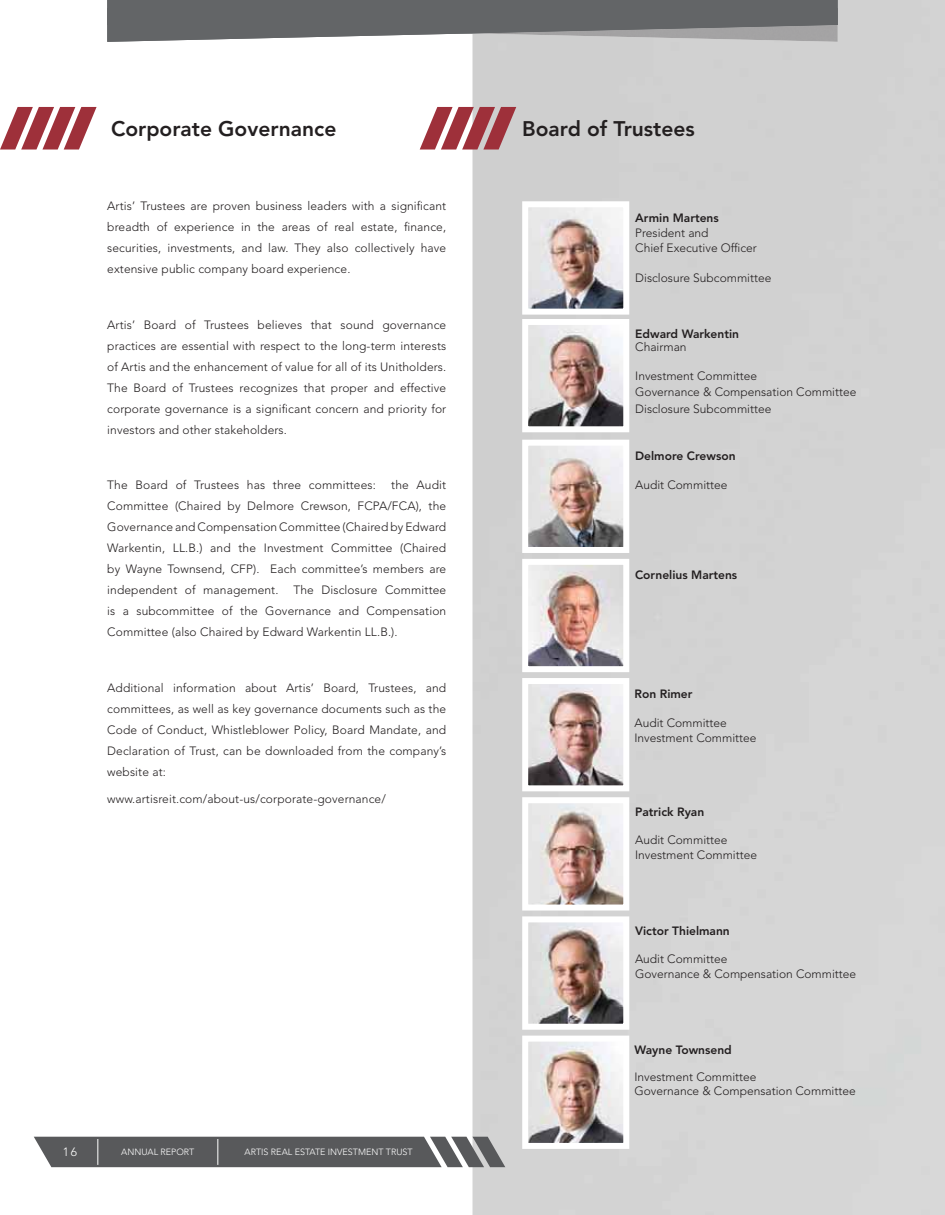
<style>
.page{position:relative;width:945px;height:1215px;background:#fff}
.page>*{position:absolute;margin:0;border:0;box-sizing:border-box;transform-origin:0 0}
.t1{font:800 21px "Avenir LT Std";color:#231f20}
.t2{font:300 12px/21px "Avenir LT Std";color:#231f20}
.t3{font:800 12px "Avenir LT Std";color:#231f20}
.t4{font:300 12px "Avenir LT Std";color:#fff}
.t5{font:300 9px "Avenir LT Std";color:#fff}
</style>
<div class="page">
<img style="left:529px;top:326px;width:93px;height:99px">
<div style="left:522px;top:319px;width:107px;height:113px;border:6px solid #fff"></div>
<img style="left:529px;top:447px;width:93px;height:99px">
<div style="left:522px;top:440px;width:107px;height:113px;border:6px solid #fff"></div>
<img style="left:529px;top:804px;width:93px;height:100px">
<div style="left:522px;top:797px;width:107px;height:114px;border:6px solid #fff"></div>
<img style="left:529px;top:923px;width:93px;height:100px">
<div style="left:522px;top:916px;width:107px;height:114px;border:6px solid #fff"></div>
<img style="left:529px;top:566px;width:93px;height:99px">
<div style="left:522px;top:559px;width:107px;height:113px;border:6px solid #fff"></div>
<img style="left:529px;top:1043px;width:93px;height:99px">
<div style="left:522px;top:1036px;width:107px;height:113px;border:6px solid #fff"></div>
<img style="left:529px;top:685px;width:93px;height:99px">
<div style="left:522px;top:678px;width:107px;height:113px;border:6px solid #fff"></div>
<img style="left:529px;top:208px;width:93px;height:100px">
<div style="left:522px;top:201px;width:107px;height:114px;border:6px solid #fff"></div>
<svg style="left:0;top:107px;width:97px;height:43px"></svg>
<svg style="left:107px;top:0;width:731px;height:42px;background:#76787a"></svg>
<svg style="left:420px;top:107px;width:96px;height:43px"></svg>
<svg style="left:34px;top:1137px;width:471px;height:30px;background:#646567"></svg>
<h1 class="t1" style="left:111px;top:120px;width:227px">Corporate Governance</h1>
<p class="t2" style="left:107px;top:196px;width:341px;text-align:justify">Artis’ Trustees are proven business leaders with a significant breadth of experience in the areas of real estate, finance, securities, investments, and law. They also collectively have extensive public company board experience.</p>
<p class="t2" style="left:107px;top:315px;width:341px;text-align:justify">Artis’ Board of Trustees believes that sound governance practices are essential with respect to the long-term interests of Artis and the enhancement of value for all of its Unitholders.<br>The Board of Trustees recognizes that proper and effective corporate governance is a significant concern and priority for investors and other stakeholders.</p>
<p class="t2" style="left:107px;top:475px;width:270px">The Board of Trustees has three committees:</p>
<p class="t2" style="left:107px;top:475px;width:341px;text-align:justify;text-indent:284px">the Audit Committee (Chaired by Delmore Crewson, FCPA/FCA), the Governance and Compensation Committee (Chaired by Edward Warkentin, LL.B.) and the Investment Committee (Chaired by Wayne Townsend, CFP). Each committee’s members are independent of management. The Disclosure Committee is a subcommittee of the Governance and Compensation Committee (also Chaired by Edward Warkentin LL.B.).</p>
<p class="t2" style="left:107px;top:678px;width:341px;text-align:justify">Additional information about Artis’ Board, Trustees, and committees, as well as key governance documents such as the Code of Conduct, Whistleblower Policy, Board Mandate, and Declaration of Trust, can be downloaded from the company’s website at:</p>
<p class="t2" style="left:107px;top:790px;width:280px">www.artisreit.com/about-us/corporate-governance/</p>
<p class="t4" style="left:63px;top:1147px;width:16px">16</p>
<p class="t5" style="left:121px;top:1148px;width:75px">ANNUAL REPORT</p>
<p class="t5" style="left:245px;top:1148px;width:170px">ARTIS REAL ESTATE INVESTMENT TRUST</p>
<h1 class="t1" style="left:522px;top:120px;width:174px">Board of Trustees</h1>
<p class="t3" style="left:635px;top:212px;width:85px">Armin Martens</p>
<p class="t2" style="left:635px;top:226px;width:123px;line-height:15px">President and<br>Chief Executive Officer</p>
<p class="t2" style="left:635px;top:268px;width:138px">Disclosure Subcommittee</p>
<p class="t3" style="left:635px;top:328px;width:105px">Edward Warkentin</p>
<p class="t2" style="left:635px;top:337px;width:53px">Chairman</p>
<p class="t2" style="left:635px;top:368px;width:223px;line-height:16.5px">Investment Committee<br>Governance &amp; Compensation Committee<br>Disclosure Subcommittee</p>
<p class="t3" style="left:635px;top:451px;width:102px">Delmore Crewson</p>
<p class="t2" style="left:635px;top:475px;width:94px">Audit Committee</p>
<p class="t3" style="left:635px;top:570px;width:104px">Cornelius Martens</p>
<p class="t3" style="left:635px;top:689px;width:59px">Ron Rimer</p>
<p class="t2" style="left:635px;top:716px;width:124px;line-height:15px">Audit Committee<br>Investment Committee</p>
<p class="t3" style="left:635px;top:806px;width:71px">Patrick Ryan</p>
<p class="t2" style="left:635px;top:834px;width:124px;line-height:15px">Audit Committee<br>Investment Committee</p>
<p class="t3" style="left:635px;top:926px;width:96px">Victor Thielmann</p>
<p class="t2" style="left:635px;top:953px;width:223px;line-height:15px">Audit Committee<br>Governance &amp; Compensation Committee</p>
<p class="t3" style="left:635px;top:1045px;width:99px">Wayne Townsend</p>
<p class="t2" style="left:635px;top:1071px;width:223px;line-height:13.5px">Investment Committee<br>Governance &amp; Compensation Committee</p>
</div>
